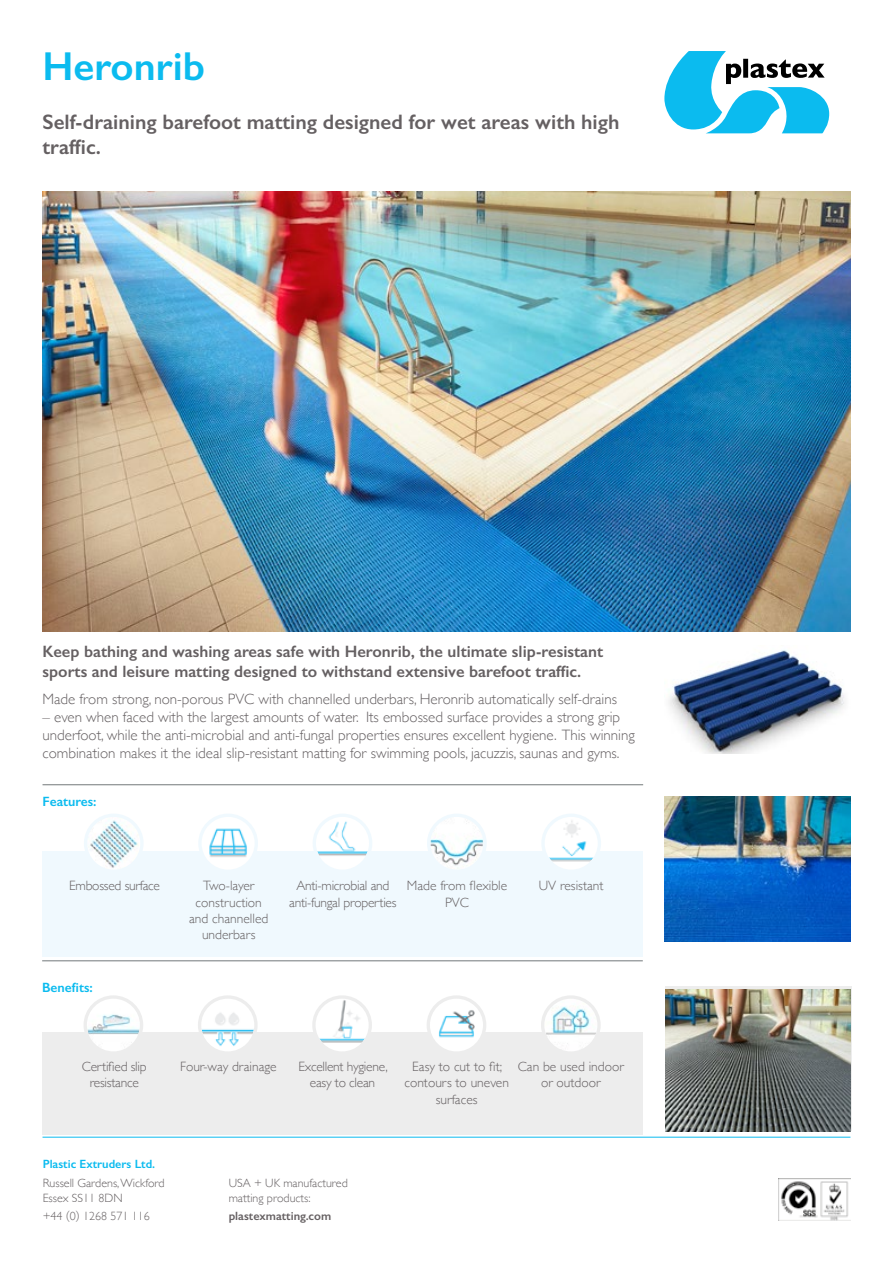
<style>
.page{position:relative;width:893px;height:1263px;background:#fff}
.page>*{position:absolute;margin:0;border:0;box-sizing:border-box;transform-origin:0 0}
.t1{font:600 40.5px "Gill Sans";color:#0bbbef}
.t2{font:600 21px/25.2px "Gill Sans";color:#656062}
.t3{font:600 16.5px/19.8px "Gill Sans";color:#656062}
.t4{font:300 15px/18px "Gill Sans";color:#656062}
.t5{font:300 13.5px/16.2px "Gill Sans";color:#656062;text-align:center}
.t6{font:300 13.5px/16.2px "Gill Sans";letter-spacing:-.02em;color:#656062;text-align:center}
.t7{font:600 13.5px "Gill Sans";color:#0bbbef}
.t8{font:300 12px/14.4px "Gill Sans";color:#656062}
.t9{font:600 12px "Gill Sans";color:#0bbbef}
.t10{font:600 12px "Gill Sans";color:#656062}
</style>
<div class="page">
<img style="left:43px;top:191px;width:807px;height:440px">
<img style="left:669px;top:650px;width:176px;height:103px">
<hr style="left:43px;top:1137px;width:807px;height:1px;background:#0bbbef">
<img style="left:664px;top:797px;width:186px;height:145px">
<div style="left:665px;top:986px;width:186px;height:145px;background:#ededed"></div>
<img style="left:665px;top:989px;width:185px;height:142px">
<svg style="left:664px;top:51px;width:165px;height:82px"></svg>
<img style="left:779px;top:1179px;width:71px;height:41px">
<div style="left:42px;top:1032px;width:601px;height:102px;background:#ededed"></div>
<div style="left:85px;top:997px;width:57px;height:56px;background:#ededed;border-radius:50%"></div>
<img style="left:87px;top:999px;width:53px;height:52px;border-radius:26px">
<div style="left:84px;top:995px;width:59px;height:60px;border:3px solid #ededed;border-radius:50%"></div>
<div style="left:200px;top:997px;width:56px;height:56px;background:#ededed;border-radius:50%"></div>
<img style="left:201px;top:999px;width:53px;height:52px;border-radius:26px">
<div style="left:198px;top:995px;width:60px;height:60px;border:3px solid #ededed;border-radius:50%"></div>
<div style="left:314px;top:997px;width:56px;height:56px;background:#ededed;border-radius:50%"></div>
<img style="left:316px;top:999px;width:53px;height:52px;border-radius:26px">
<div style="left:312px;top:995px;width:60px;height:60px;border:3px solid #ededed;border-radius:50%"></div>
<div style="left:428px;top:997px;width:57px;height:56px;background:#ededed;border-radius:50%"></div>
<img style="left:430px;top:999px;width:53px;height:52px;border-radius:26px">
<div style="left:427px;top:995px;width:59px;height:60px;border:3px solid #ededed;border-radius:50%"></div>
<img style="left:545px;top:999px;width:52px;height:51px">
<div style="left:541px;top:995px;width:60px;height:60px;border:3px solid #ededed;border-radius:50%"></div>
<div style="left:43px;top:851px;width:600px;height:106px;background:#f0f9fe"></div>
<div style="left:86px;top:815px;width:56px;height:56px;background:#f0f9fe;border-radius:50%"></div>
<img style="left:87px;top:817px;width:53px;height:53px;border-radius:26px">
<div style="left:84px;top:813px;width:60px;height:60px;border:3px solid #f0f9fe;border-radius:50%"></div>
<div style="left:314px;top:815px;width:57px;height:56px;background:#f0f9fe;border-radius:50%"></div>
<img style="left:316px;top:817px;width:53px;height:53px;border-radius:26px">
<div style="left:313px;top:813px;width:59px;height:60px;border:3px solid #f0f9fe;border-radius:50%"></div>
<div style="left:429px;top:815px;width:56px;height:56px;background:#f0f9fe;border-radius:50%"></div>
<img style="left:430px;top:817px;width:53px;height:53px;border-radius:26px">
<div style="left:427px;top:813px;width:60px;height:60px;border:3px solid #f0f9fe;border-radius:50%"></div>
<hr style="left:43px;top:784px;width:600px;height:1px;background:#72787a">
<hr style="left:42px;top:960px;width:601px;height:1px;background:#72787a">
<div style="left:200px;top:815px;width:56px;height:56px;background:#f0f9fe;border-radius:50%"></div>
<img style="left:202px;top:817px;width:53px;height:53px;border-radius:26px">
<div style="left:198px;top:813px;width:60px;height:60px;border:3px solid #f0f9fe;border-radius:50%"></div>
<div style="left:543px;top:815px;width:56px;height:56px;background:#f0f9fe;border-radius:50%"></div>
<img style="left:545px;top:817px;width:53px;height:53px;border-radius:26px">
<div style="left:541px;top:813px;width:60px;height:60px;border:3px solid #f0f9fe;border-radius:50%"></div>
<h1 class="t1" style="left:43px;top:42px;width:164px">Heronrib</h1>
<h2 class="t2" style="left:43px;top:109px;width:578px">Self-draining barefoot matting designed for wet areas with high traffic.</h2>
<p class="t3" style="left:43px;top:642px;width:562px">Keep bathing and washing areas safe with Heronrib, the ultimate slip-resistant sports and leisure matting designed to withstand extensive barefoot traffic.</p>
<p class="t4" style="left:43px;top:689px;width:576px">Made from strong, non-porous PVC with channelled underbars, Heronrib automatically self-drains</p>
<p class="t4" style="left:43px;top:707px;width:594px">– even when faced with the largest amounts of water. Its embossed surface provides a strong grip underfoot, while the anti-microbial and anti-fungal properties ensures excellent hygiene. This winning combination makes it the ideal slip-resistant matting for swimming pools, jacuzzis, saunas and gyms.</p>
<p class="t7" style="left:43px;top:794px;width:56px">Features:</p>
<p class="t6" style="left:69px;top:877px;width:92px">Embossed surface</p>
<p class="t5" style="left:189px;top:877px;width:81px">Two-layer construction and channelled underbars</p>
<p class="t6" style="left:289px;top:877px;width:109px">Anti-microbial and anti-fungal properties</p>
<p class="t5" style="left:407px;top:877px;width:102px">Made from flexible<br>PVC</p>
<p class="t5" style="left:539px;top:877px;width:66px">UV resistant</p>
<p class="t7" style="left:42px;top:979px;width:52px">Benefits:</p>
<p class="t6" style="left:82px;top:1058px;width:66px">Certified slip resistance</p>
<p class="t5" style="left:180px;top:1058px;width:98px">Four-way drainage</p>
<p class="t6" style="left:298px;top:1058px;width:91px">Excellent hygiene, easy to clean</p>
<p class="t5" style="left:404px;top:1058px;width:106px">Easy to cut to fit; contours to uneven surfaces</p>
<p class="t5" style="left:518px;top:1058px;width:108px">Can be used indoor or outdoor</p>
<p class="t9" style="left:43px;top:1156px;width:114px">Plastic Extruders Ltd.</p>
<p class="t8" style="left:43px;top:1176px;width:124px">Russell Gardens, Wickford<br>Essex SS11 8DN</p>
<p class="t8" style="left:43px;top:1209px;width:109px">+44 (0) 1268 571 116</p>
<p class="t8" style="left:229px;top:1176px;width:121px">USA + UK manufactured matting products:</p>
<p class="t10" style="left:229px;top:1209px;width:104px">plastexmatting.com</p>
</div>
